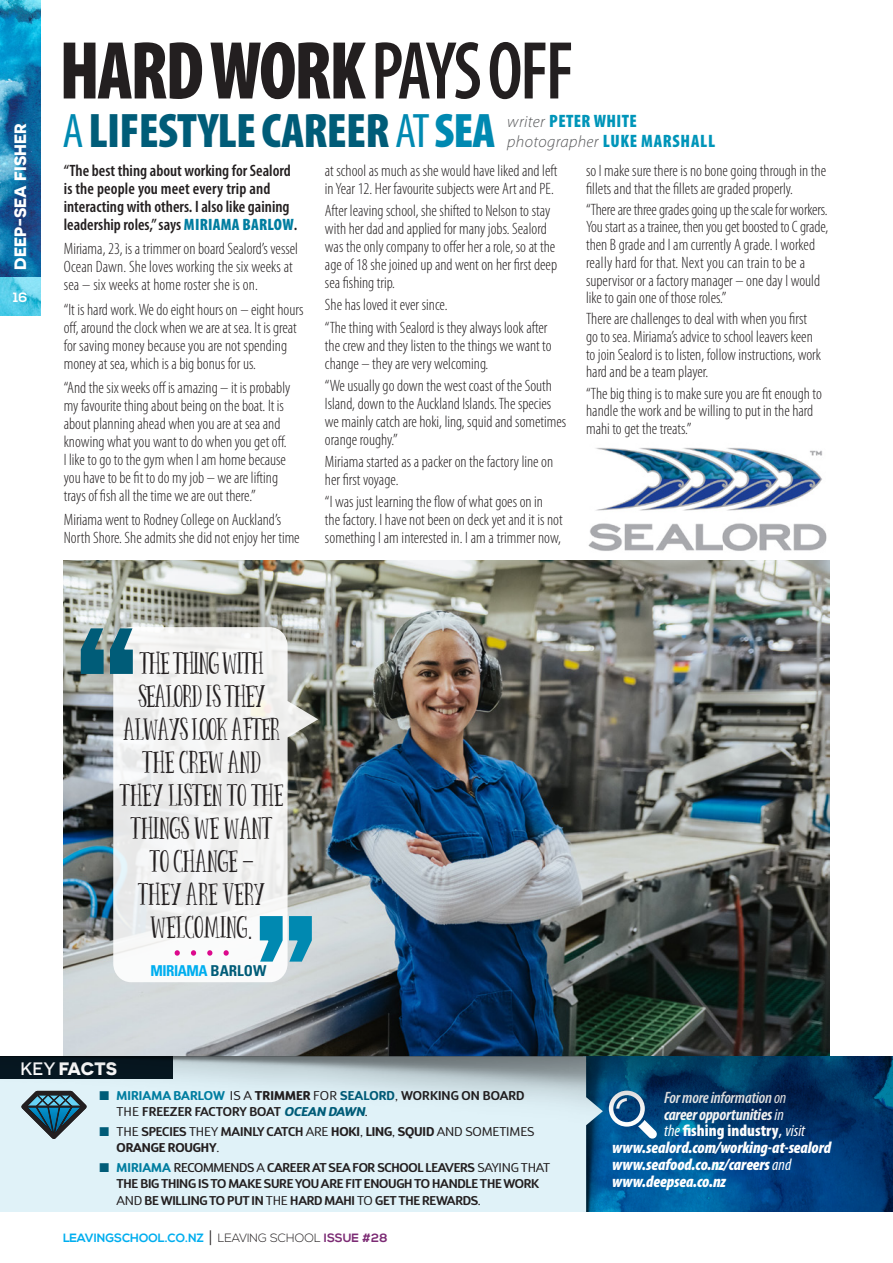
<style>
.page{position:relative;width:893px;height:1263px;background:#fff}
.page>*{position:absolute;margin:0;border:0;box-sizing:border-box;transform-origin:0 0}
.BODY_COPY-Myriad_Pro{font:900 condensed 82.8px "Myriad Pro";letter-spacing:-.03em;color:#231f20;scale:.9 1}
.BODY_COPY-Myriad_Pro-2{font:900 condensed 48.75px "Myriad Pro";letter-spacing:-.015em;color:#005c78}
.BODY_INTRO-Myriad_Pr{font:27px/33px "Panda Tired Caps";letter-spacing:.005em;color:#231f20;text-align:center}
.BODY_COPY-Myriad_Pro-3{font:900 condensed 18px "Myriad Pro";letter-spacing:.02em;color:#0095b9}
.t1{font:700 18px "Novecentosanswide";letter-spacing:-.02em;color:#fff}
.BODY_COPY_issue__6{font:300 condensed 16.5px/18px "Myriad Pro";color:#231f20}
.BODY_COPY_issue__6-2{font:600 condensed 16.5px/18px "Myriad Pro";color:#231f20}
.BODY_COPY-Myriad_Pro-4{font:italic 900 condensed 16.5px/16.8px "Myriad Pro";letter-spacing:-.005em;color:#fff}
.BODY_COPY-Myriad_Pro-5{font:italic 700 condensed 16.5px/16.8px "Myriad Pro";letter-spacing:-.015em;color:#fff}
.BODY_COPY-Myriad_Pro-6{font:italic 300 16.5px "Myriad Pro";letter-spacing:.02em;color:#57585a}
.t2{font:700 16.5px "Novecentosanswide";color:#fff}
.BODY_INTRO-Myriad_Pr-2{font:700 condensed 15px "Univers";letter-spacing:-.03em;color:#00aeef}
.t3{font:700 13.5px "Nexa";color:#fff}
.KEY_FACTS_issue__10{font:600 12.75px/16.5px "D Sari";letter-spacing:-.02em;color:#231f20}
.KEY_FACTS_issue__10-2{font:600 12.75px/16.5px "D Sari";letter-spacing:.005em;color:#231f20}
.KEY_FACTS_issue__10-3{font:12.75px/16.5px "D Sari";letter-spacing:-.01em;color:#231f20}
.t4{font:700 12px "Nexa";color:#00aeef}
.s1{font-weight:600}
.s2{font-weight:400;color:#0089b1}
.s3{color:#0089b1}
.s4{font-weight:900;color:#007da0}
.s5{font-weight:300;font-style:italic;font-stretch:normal;font-size:16.5px;color:#57585a}
.s6{font-weight:900;font-style:normal;font-stretch:condensed;font-size:18px;color:#0095b9}
.s7{font-family:"Bigelow Rules";font-size:33px}
.s8{font-family:"Univers";font-weight:300;font-stretch:condensed;font-size:30px}
.s9{color:#005c78}
.s10{font-weight:500}
.s11{font-weight:700;color:#007da0}
.s12{font-weight:400}
.s13{font-weight:800}
.s14{font-weight:700;color:#005c78}
.s15{font-weight:800;font-style:italic;color:#005c78}
.s16{font-weight:700}
.s17{font-weight:300;font-size:18px;color:#231f20}
.s18{font-weight:300;color:#231f20}
.s19{color:#7c2b74}
.s20{font-weight:900;font-style:normal}
.s21{font-weight:600;font-style:normal}
</style>
<div class="page">
<img style="left:64px;top:560px;width:765px;height:496px">
<img style="left:588px;top:447px;width:239px;height:104px">
<img style="left:626px;top:1194px;width:267px;height:18px">
<img style="left:603px;top:1194px;width:23px;height:18px">
<div style="left:0;top:1194px;width:603px;height:18px;background:#e0f2f8"></div>
<img style="left:0;top:0;width:40px;height:277px">
<img style="left:0;top:277px;width:40px;height:38px">
<svg style="left:113px;top:627px;width:205px;height:355px;fill:#f2f2f1"></svg>
<svg style="left:81px;top:628px;width:23px;height:46px"></svg>
<svg style="left:110px;top:628px;width:23px;height:46px"></svg>
<svg style="left:175px;top:950px;width:5px;height:6px"></svg>
<svg style="left:191px;top:950px;width:5px;height:6px"></svg>
<svg style="left:207px;top:950px;width:5px;height:6px"></svg>
<svg style="left:224px;top:950px;width:5px;height:6px"></svg>
<svg style="left:289px;top:916px;width:23px;height:46px"></svg>
<svg style="left:260px;top:916px;width:23px;height:46px"></svg>
<img style="left:0;top:1056px;width:893px;height:138px">
<p class="t2" style="left:10px;top:270px;width:148px;rotate:-90deg">DEEP-SEA FISHER</p>
<p class="t3" style="left:13px;top:289px;width:16px">16</p>
<p class="BODY_COPY-Myriad_Pro" style="left:59px;top:18px;width:573px">HARD WORK <span class="s1">PAYS OFF</span></p>
<p class="BODY_COPY-Myriad_Pro-2" style="left:63px;top:100px;width:434px"><span class="s2">A</span> LIFESTYLE CAREER <span class="s2">AT</span> <span class="s3">SEA</span></p>
<p class="BODY_COPY_issue__6-2" style="left:64px;top:161px;width:235px">“The best thing about working for Sealord is the people you meet every trip and interacting with others. I also like gaining leadership roles,” says <span class="s4">MIRIAMA BARLOW</span>.</p>
<p class="BODY_COPY_issue__6" style="left:64px;top:240px;width:236px">Miriama, 23, is a trimmer on board Sealord’s vessel<br>Ocean Dawn. She loves working the six weeks at sea – six weeks at home roster she is on.</p>
<p class="BODY_COPY_issue__6" style="left:64px;top:300px;width:241px">“It is hard work. We do eight hours on – eight hours off, around the clock when we are at sea. It is great for saving money because you are not spending money at sea, which is a big bonus for us.</p>
<p class="BODY_COPY_issue__6" style="left:64px;top:378px;width:228px">“And the six weeks off is amazing – it is probably my favourite thing about being on the boat. It is about planning ahead when you are at sea and knowing what you want to do when you get off.<br>I like to go to the gym when I am home because you have to be fit to do my job – we are lifting trays of fish all the time we are out there.”</p>
<p class="BODY_COPY_issue__6" style="left:64px;top:511px;width:237px">Miriama went to Rodney College on Auckland’s<br>North Shore. She admits she did not enjoy her time</p>
<p class="BODY_COPY-Myriad_Pro-3" style="left:507px;top:110px;width:131px"><span class="s5">writer</span> PETER WHITE</p>
<p class="BODY_COPY-Myriad_Pro-6" style="left:507px;top:132px;width:209px">photographer <span class="s6">LUKE MARSHALL</span></p>
<p class="BODY_COPY_issue__6" style="left:325px;top:161px;width:234px">at school as much as she would have liked and left in Year 12. Her favourite subjects were Art and PE.</p>
<p class="BODY_COPY_issue__6" style="left:325px;top:202px;width:234px">After leaving school, she shifted to Nelson to stay with her dad and applied for many jobs. Sealord was the only company to offer her a role, so at the age of 18 she joined up and went on her first deep sea fishing trip.</p>
<p class="BODY_COPY_issue__6" style="left:325px;top:296px;width:124px">She has loved it ever since.</p>
<p class="BODY_COPY_issue__6" style="left:325px;top:318px;width:228px">“The thing with Sealord is they always look after the crew and they listen to the things we want to change – they are very welcoming.</p>
<p class="BODY_COPY_issue__6" style="left:325px;top:376px;width:243px">“We usually go down the west coast of the South Island, down to the Auckland Islands. The species we mainly catch are hoki, ling, squid and sometimes orange roughy.”</p>
<p class="BODY_COPY_issue__6" style="left:325px;top:453px;width:230px">Miriama started as a packer on the factory line on her first voyage.</p>
<p class="BODY_COPY_issue__6" style="left:325px;top:493px;width:239px">“I was just learning the flow of what goes on in<br>the factory. I have not been on deck yet and it is not something I am interested in. I am a trimmer now,</p>
<p class="BODY_COPY_issue__6" style="left:586px;top:161px;width:242px">so I make sure there is no bone going through in the fillets and that the fillets are graded properly.</p>
<p class="BODY_COPY_issue__6" style="left:586px;top:200px;width:244px">“There are three grades going up the scale for workers.<br>You start as a trainee, then you get boosted to C grade, then B grade and I am currently A grade. I worked really hard for that. Next you can train to be a supervisor or a factory manager – one day I would like to gain one of those roles.”</p>
<p class="BODY_COPY_issue__6" style="left:586px;top:310px;width:237px">There are challenges to deal with when you first go to sea. Miriama’s advice to school leavers keen to join Sealord is to listen, follow instructions, work hard and be a team player.</p>
<p class="BODY_COPY_issue__6" style="left:586px;top:384px;width:237px">“The big thing is to make sure you are fit enough to handle the work and be willing to put in the hard mahi to get the treats.”</p>
<p class="BODY_INTRO-Myriad_Pr" style="left:120px;top:648px;width:165px">THETHINGWITH<br>SEALORD IS THEY<br>ALWAYSLOOK AFTER<br>THE CREW AND<br>THEY LISTEN TO THE<br>THINGS we WANT<br>TO CHANGE <span class="s7">–<br></span>THEY ARE VERY<br>WELCOMING<span class="s8">.</span></p>
<p class="BODY_INTRO-Myriad_Pr-2" style="left:150px;top:962px;width:118px">MIRIAMA <span class="s9">BARLOW</span></p>
<p class="t1" style="left:20px;top:1057px;width:98px"><span class="s10">KEY</span> FACTS</p>
<p class="KEY_FACTS_issue__10-2" style="left:117px;top:1087px;width:410px;text-indent:-17px"><span class="s9">■</span> <span class="s11">MIRIAMA BARLOW</span> <span class="s12">IS A</span> <span class="s13">TRIMMER</span> <span class="s12">FOR</span> <span class="s14">SEALORD</span><span class="s12">,</span> WORKING ON BOARD<br><span class="s12">THE</span> FREEZER FACTORY BOAT <span class="s15">OCEAN DAWN</span><span class="s12">.</span></p>
<p class="KEY_FACTS_issue__10-3" style="left:117px;top:1123px;width:419px;text-indent:-17px"><span class="s9">■</span> THE <span class="s1">SPECIES</span> THEY <span class="s1">MAINLY CATCH</span> ARE <span class="s16">HOKI</span>, <span class="s16">LING</span>, <span class="s16">SQUID</span> AND SOMETIMES<br><span class="s16">ORANGE ROUGHY</span>.</p>
<p class="KEY_FACTS_issue__10" style="left:117px;top:1159px;width:435px;text-indent:-17px"><span class="s9">■</span> <span class="s11">MIRIAMA</span> <span class="s10">RECOMMENDS</span> <span class="s12">A</span> CAREER AT SEA FOR SCHOOL LEAVERS <span class="s12">SAYING THAT<br></span>THE BIG THING IS TO MAKE SURE YOU ARE FIT ENOUGH TO HANDLE THE WORK<br><span class="s12">AND</span> BE WILLING TO PUT IN <span class="s12">THE</span> HARD MAHI <span class="s12">TO</span> GET THE REWARDS<span class="s12">.</span></p>
<p class="t4" style="left:63px;top:1231px;width:326px">LEAVINGSCHOOL.CO.NZ <span class="s17">|</span> <span class="s18">LEAVING SCHOOL</span> <span class="s19">ISSUE #28</span></p>
<p class="BODY_COPY-Myriad_Pro-5" style="left:664px;top:1088px;width:143px"><span class="s1">For more information</span> <span class="s12">on </span>career opportunities<span class="s12">in<br>the</span> <span class="s20">fishing industry</span><span class="s21">,</span> <span class="s12">visit</span></p>
<p class="BODY_COPY-Myriad_Pro-4" style="left:612px;top:1139px;width:221px">www.sealord.com/working-at-sealord www.seafood.co.nz/careers <span class="s12">and</span></p>
<p class="BODY_COPY-Myriad_Pro-4" style="left:612px;top:1173px;width:115px">www.deepsea.co.nz</p>
</div>
